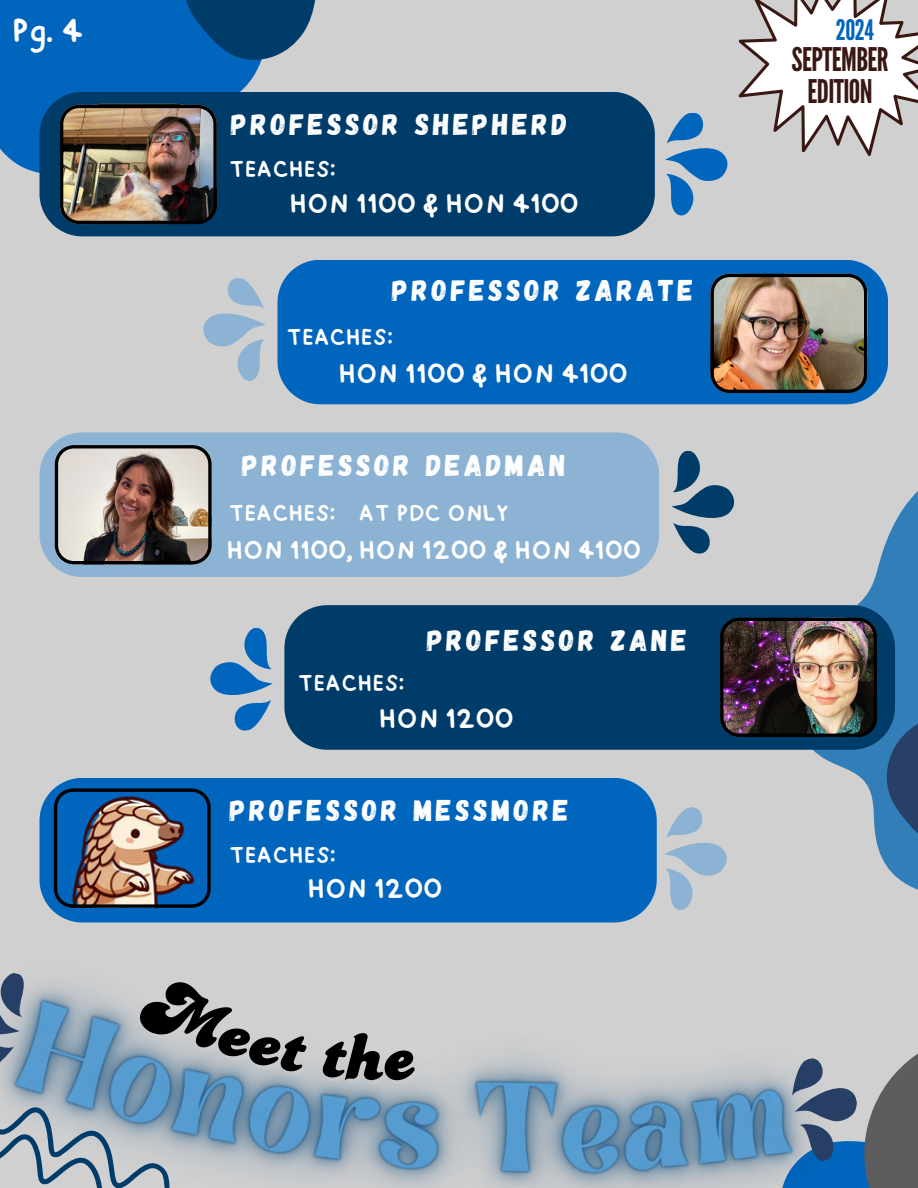
<style>
.page{position:relative;width:918px;height:1188px;background:#d0d0d0}
.page>*{position:absolute;margin:0;border:0;box-sizing:border-box;transform-origin:0 0}
.t1{font:34.5px "happy";color:#fff}
.t2{font:32.55px/32.1px "League Gothic";letter-spacing:-.02em;color:#391814;text-align:center}
.t3{font:30px "Gagalin";letter-spacing:.12em;color:#fff}
.t4{font:28.5px "happy";color:#fff}
.t5{font:28.2px "League Gothic";color:#0065bd}
.t6{font:27px "happy";color:#fff}
.t7{font:24px "happy";color:#fff}
</style>
<div class="page">
<svg style="left:0;top:0;width:390px;height:237px;fill:#0065bd"></svg>
<svg style="left:183px;top:0;width:135px;height:61px;background:#1b5786"></svg>
<svg style="left:734px;top:491px;width:184px;height:359px"></svg>
<svg style="left:885px;top:713px;width:33px;height:137px;background:#2b5a8a"></svg>
<div style="left:40px;top:92px;width:615px;height:144px;background:#003c69"></div>
<img style="left:39px;top:850px;width:879px;height:338px">
<div style="left:278px;top:260px;width:610px;height:144px;background:#0065bd"></div>
<div style="left:40px;top:432px;width:619px;height:145px;background:#8cb2d4"></div>
<div style="left:40px;top:778px;width:617px;height:144px;background:#0065bd"></div>
<div style="left:284px;top:605px;width:611px;height:145px;background:#003c69"></div>
<svg style="left:664px;top:807px;width:63px;height:103px"></svg>
<svg style="left:210px;top:628px;width:63px;height:103px"></svg>
<svg style="left:672px;top:451px;width:62px;height:103px"></svg>
<svg style="left:203px;top:278px;width:63px;height:102px"></svg>
<svg style="left:665px;top:0;width:253px;height:215px"></svg>
<img style="left:60px;top:104px;width:157px;height:120px">
<img style="left:55px;top:445px;width:156px;height:119px">
<img style="left:720px;top:618px;width:157px;height:119px">
<img style="left:54px;top:788px;width:156px;height:120px">
<img style="left:710px;top:274px;width:157px;height:119px">
<svg style="left:0;top:968px;width:308px;height:220px"></svg>
<svg style="left:322px;top:1032px;width:93px;height:50px"></svg>
<h5 class="t1" style="left:12px;top:-3px;width:73px">Pg. 4</h5>
<p class="t5" style="left:836px;top:14px;width:39px">2024</p>
<h5 class="t2" style="left:792px;top:44px;width:99px">SEPTEMBER<br>EDITION</h5>
<p class="t3" style="left:231px;top:105px;width:338px">PROFESSOR SHEPHERD</p>
<p class="t7" style="left:229px;top:146px;width:107px">TEACHES:</p>
<h5 class="t4" style="left:290px;top:177px;width:291px">HON 1100 &amp; HON 4100</h5>
<p class="t3" style="left:392px;top:271px;width:303px">PROFESSOR ZARATE</p>
<h5 class="t7" style="left:286px;top:314px;width:107px">TEACHES:</h5>
<h5 class="t4" style="left:339px;top:346px;width:291px">HON 1100 &amp; HON 4100</h5>
<h5 class="t3" style="left:242px;top:446px;width:325px">PROFESSOR DEADMAN</h5>
<p class="t7" style="left:229px;top:490px;width:281px">TEACHES: AT PDC ONLY</p>
<h5 class="t6" style="left:227px;top:525px;width:416px">HON 1100, HON 1200 &amp; HON 4100</h5>
<p class="t3" style="left:427px;top:621px;width:261px">PROFESSOR ZANE</p>
<h5 class="t7" style="left:298px;top:660px;width:107px">TEACHES:</h5>
<p class="t4" style="left:379px;top:692px;width:136px">HON 1200</p>
<p class="t3" style="left:230px;top:791px;width:340px">PROFESSOR MESSMORE</p>
<p class="t7" style="left:229px;top:832px;width:107px">TEACHES:</p>
<p class="t4" style="left:308px;top:862px;width:136px">HON 1200</p>
</div>
